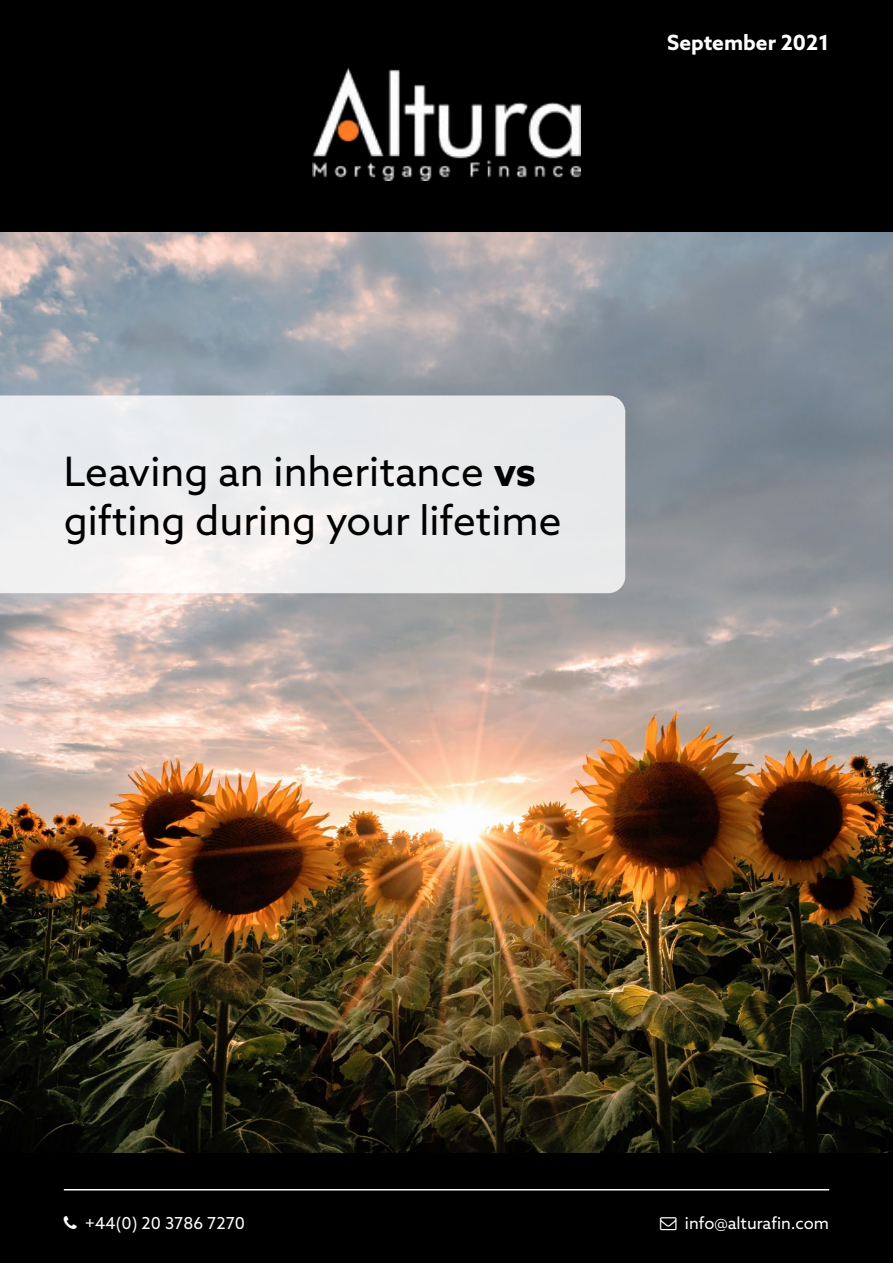
<style>
.page{position:relative;width:893px;height:1263px;background:#fff}
.page>*{position:absolute;margin:0;border:0;box-sizing:border-box;transform-origin:0 0}
.t1{font:40.5px/48.6px "Azo Sans";color:#000}
.t2{font:700 21px "Azo Sans";color:#fff}
.t3{font:16.5px "Azo Sans";color:#fff}
.s1{font-weight:700}
</style>
<div class="page">
<div style="left:0;top:0;width:893px;height:236px;background:#000"></div>
<img style="left:0;top:233px;width:893px;height:920px">
<div style="left:0;top:1153px;width:893px;height:110px;background:#000"></div>
<svg style="left:0;top:395px;width:625px;height:198px;fill:#eaebed"></svg>
<hr style="left:64px;top:1189px;width:765px;height:1px;background:#fff">
<img style="left:313px;top:69px;width:267px;height:111px">
<p class="t2" style="left:667px;top:29px;width:163px">September 2021</p>
<p class="t1" style="left:64px;top:447px;width:499px">Leaving an inheritance <span class="s1">vs </span>gifting during your lifetime</p>
<p class="t3" style="left:85px;top:1212px;width:161px">+44(0) 20 3786 7270</p>
<p class="t3" style="left:685px;top:1212px;width:146px">info@alturafin.com</p>
</div>
